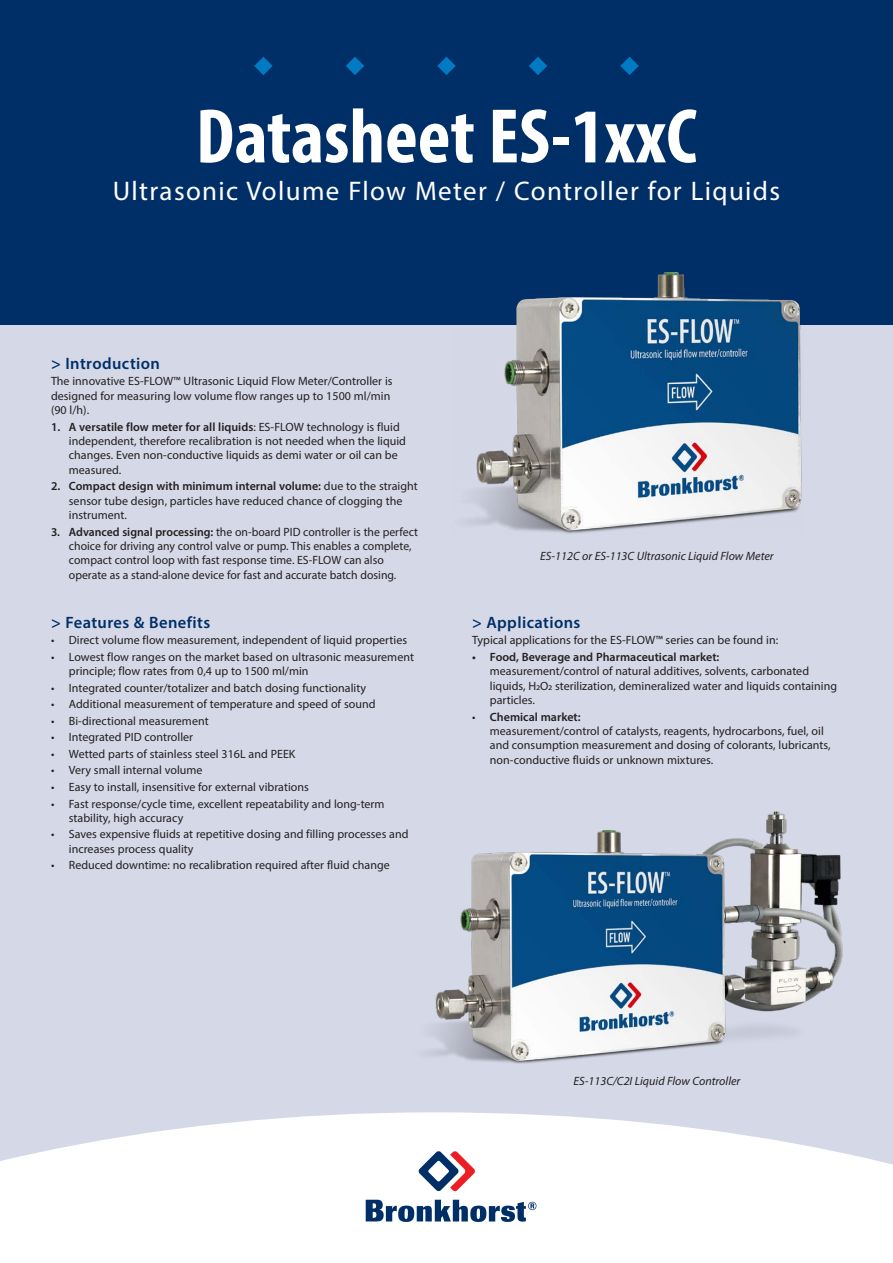
<style>
.page{position:relative;width:893px;height:1263px;background:#fff}
.page>*{position:absolute;margin:0;border:0;box-sizing:border-box;transform-origin:0 0}
.t1{font:700 condensed 78px "Myriad Pro";color:#fff}
.t2{font:27px "Myriad Pro";letter-spacing:.05em;color:#fff}
.t3{font:600 16.5px "Myriad Pro";letter-spacing:.025em;color:#002f67}
.t4{font:12px/14.4px "Myriad Pro";color:#231f20}
.t5{font:italic 12px "Myriad Pro";color:#231f20}
.t6{font:600 12px "Myriad Pro";color:#231f20}
.s1{font-weight:600}
</style>
<div class="page">
<div style="left:0;top:293px;width:893px;height:970px;background:#d5d8e7"></div>
<div style="left:0;top:0;width:893px;height:325px;background:#002f67"></div>
<svg style="left:0;top:1112px;width:893px;height:151px;fill:#fff"></svg>
<svg style="left:418px;top:1151px;width:57px;height:40px"></svg>
<svg style="left:366px;top:1200px;width:170px;height:22px"></svg>
<svg style="left:254px;top:57px;width:19px;height:18px"></svg>
<svg style="left:346px;top:57px;width:18px;height:18px"></svg>
<svg style="left:437px;top:57px;width:19px;height:18px"></svg>
<svg style="left:529px;top:57px;width:18px;height:18px"></svg>
<svg style="left:620px;top:57px;width:19px;height:18px"></svg>
<img style="left:467px;top:272px;width:335px;height:262px">
<img style="left:429px;top:812px;width:413px;height:252px">
<h1 class="t1" style="left:196px;top:88px;width:503px">Datasheet ES-1xxC</h1>
<h2 class="t2" style="left:113px;top:174px;width:669px">Ultrasonic Volume Flow Meter / Controller for Liquids</h2>
<h3 class="t3" style="left:51px;top:353px;width:110px">&gt; Introduction</h3>
<p class="t4" style="left:51px;top:374px;width:343px">The innovative ES-FLOW™ Ultrasonic Liquid Flow Meter/Controller is designed for measuring low volume flow ranges up to 1500 ml/min (90 l/h).</p>
<p class="t4" style="left:69px;top:419px;width:339px;text-indent:-18px"><span class="s1">1. A versatile flow meter for all liquids</span>: ES-FLOW technology is fluid independent, therefore recalibration is not needed when the liquid changes. Even non-conductive liquids as demi water or oil can be measured.</p>
<p class="t4" style="left:69px;top:479px;width:350px;text-indent:-18px"><span class="s1">2. Compact design with minimum internal volume:</span> due to the straight sensor tube design, particles have reduced chance of clogging the instrument.</p>
<p class="t4" style="left:69px;top:524px;width:351px;text-indent:-18px"><span class="s1">3. Advanced signal processing:</span> the on-board PID controller is the perfect choice for driving any control valve or pump. This enables a complete, compact control loop with fast response time. ES-FLOW can also operate as a stand-alone device for fast and accurate batch dosing.</p>
<h3 class="t3" style="left:51px;top:612px;width:161px">&gt; Features &amp; Benefits</h3>
<p class="t4" style="left:51px;top:633px;width:358px">• Direct volume flow measurement, independent of liquid properties</p>
<p class="t4" style="left:69px;top:649px;width:347px;text-indent:-18px">• Lowest flow ranges on the market based on ultrasonic measurement principle; flow rates from 0,4 up to 1500 ml/min</p>
<p class="t4" style="left:51px;top:680px;width:317px">• Integrated counter/totalizer and batch dosing functionality</p>
<p class="t4" style="left:51px;top:697px;width:326px">• Additional measurement of temperature and speed of sound</p>
<p class="t4" style="left:51px;top:713px;width:159px">• Bi-directional measurement</p>
<p class="t4" style="left:51px;top:730px;width:144px">• Integrated PID controller</p>
<p class="t4" style="left:51px;top:746px;width:246px">• Wetted parts of stainless steel 316L and PEEK</p>
<p class="t4" style="left:51px;top:763px;width:153px">• Very small internal volume</p>
<p class="t4" style="left:51px;top:779px;width:259px">• Easy to install, insensitive for external vibrations</p>
<p class="t4" style="left:69px;top:796px;width:317px;text-indent:-18px">• Fast response/cycle time, excellent repeatability and long-term stability, high accuracy</p>
<p class="t4" style="left:69px;top:827px;width:341px;text-indent:-18px">• Saves expensive fluids at repetitive dosing and filling processes and increases process quality</p>
<p class="t4" style="left:51px;top:858px;width:340px">• Reduced downtime: no recalibration required after fluid change</p>
<p class="t5" style="left:540px;top:548px;width:235px">ES-112C or ES-113C Ultrasonic Liquid Flow Meter</p>
<h3 class="t3" style="left:472px;top:612px;width:110px">&gt; Applications</h3>
<p class="t4" style="left:472px;top:633px;width:308px">Typical applications for the ES-FLOW™ series can be found in:</p>
<p class="t6" style="left:472px;top:649px;width:249px">• Food, Beverage and Pharmaceutical market:</p>
<p class="t4" style="left:490px;top:664px;width:349px">measurement/control of natural additives, solvents, carbonated liquids, H2O2 sterilization, demineralized water and liquids containing particles.</p>
<p class="t4" style="left:490px;top:709px;width:342px;text-indent:-18px">• <span class="s1">Chemical market:<br></span>measurement/control of catalysts, reagents, hydrocarbons, fuel, oil and consumption measurement and dosing of colorants, lubricants, non-conductive fluids or unknown mixtures.</p>
<p class="t5" style="left:573px;top:1073px;width:168px">ES-113C/C2I Liquid Flow Controller</p>
</div>
